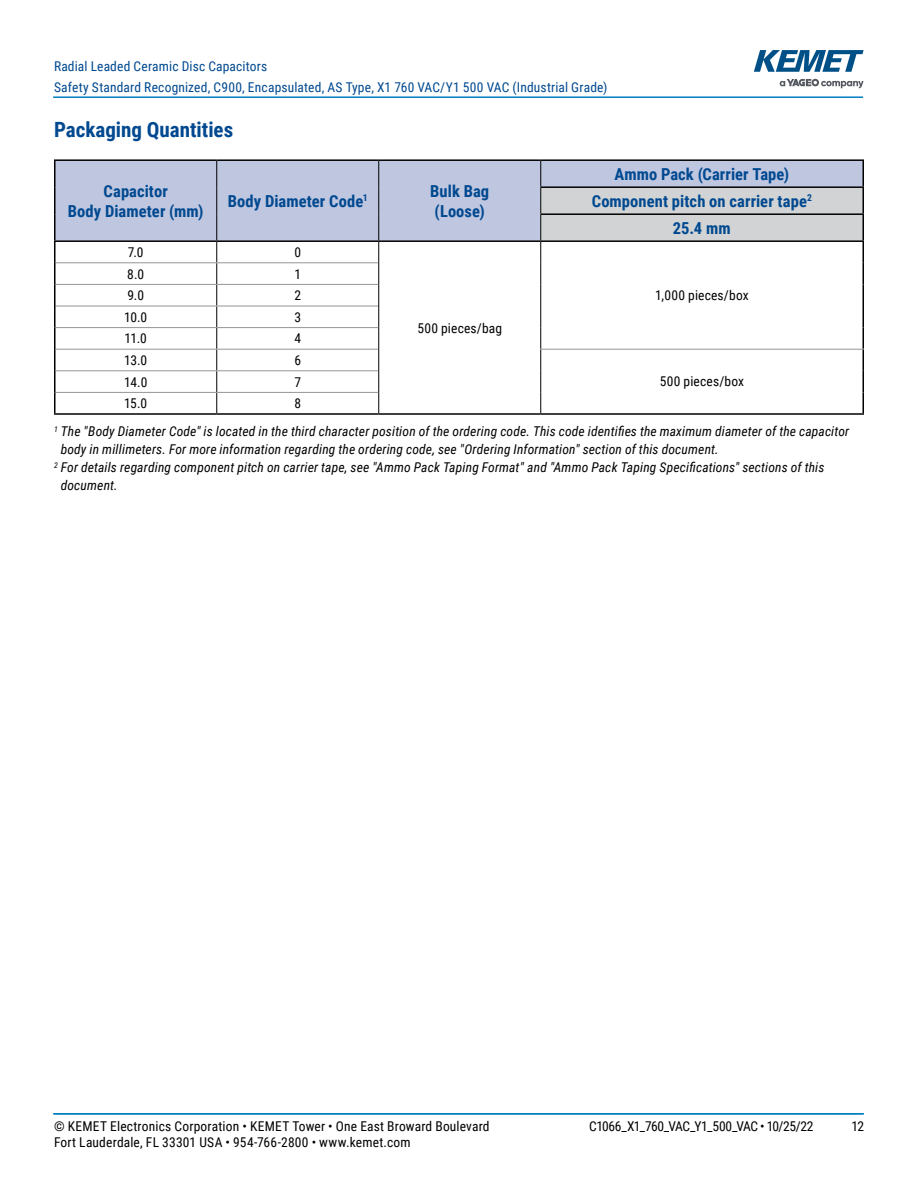
<style>
.page{position:relative;width:918px;height:1188px;background:#fff}
.page>*{position:absolute;margin:0;border:0;box-sizing:border-box;transform-origin:0 0}
.t1{font:700 21px "Roboto Condensed";color:#004990}
.t2{font:700 16.5px/19.8px "Roboto Condensed";letter-spacing:.005em;color:#004990;text-align:center}
.t3{font:italic 13.5px/27.9px "Roboto Condensed";letter-spacing:.01em;color:#000}
.t4{font:13.5px "Roboto Condensed";letter-spacing:.015em;color:#000}
.t5{font:13.5px/21px "Roboto Condensed";letter-spacing:.01em;color:#004990}
.t6{font:13.5px "Roboto Condensed";letter-spacing:-.03em;color:#000}
.s1{font-style:normal}
</style>
<div class="page">
<hr style="left:54px;top:1113px;width:810px;height:2px;background:#007dc3">
<hr style="left:53px;top:1113px;width:810px;height:2px;background:#007dc3">
<hr style="left:53px;top:96px;width:810px;height:2px;background:#007dc3">
<svg style="left:780px;top:79px;width:84px;height:9px"></svg>
<svg style="left:754px;top:50px;width:110px;height:22px"></svg>
<div style="left:56px;top:161px;width:484px;height:79px;background:#bfc6e0"></div>
<svg style="left:216px;top:161px;width:1px;height:252px"></svg>
<hr style="left:54px;top:240px;width:163px;height:2px;background:#000">
<hr style="left:217px;top:240px;width:162px;height:2px;background:#000">
<hr style="left:540px;top:186px;width:324px;height:2px;background:#000">
<hr style="left:540px;top:213px;width:324px;height:2px;background:#000">
<hr style="left:56px;top:262px;width:161px;height:1px;background:#939598">
<hr style="left:217px;top:262px;width:161px;height:1px;background:#939598">
<hr style="left:56px;top:284px;width:161px;height:1px;background:#939598">
<hr style="left:217px;top:284px;width:161px;height:1px;background:#939598">
<hr style="left:56px;top:306px;width:161px;height:1px;background:#939598">
<hr style="left:217px;top:306px;width:161px;height:1px;background:#939598">
<hr style="left:56px;top:327px;width:161px;height:1px;background:#939598">
<hr style="left:217px;top:327px;width:161px;height:1px;background:#939598">
<hr style="left:56px;top:349px;width:161px;height:1px;background:#939598">
<hr style="left:217px;top:349px;width:161px;height:1px;background:#939598">
<hr style="left:56px;top:370px;width:161px;height:1px;background:#939598">
<hr style="left:217px;top:370px;width:161px;height:1px;background:#939598">
<hr style="left:56px;top:392px;width:161px;height:1px;background:#939598">
<hr style="left:217px;top:392px;width:161px;height:1px;background:#939598">
<hr style="left:379px;top:240px;width:162px;height:2px;background:#000">
<svg style="left:378px;top:161px;width:1px;height:252px"></svg>
<hr style="left:54px;top:159px;width:163px;height:2px;background:#000">
<hr style="left:54px;top:161px;width:2px;height:26px;background:#000">
<hr style="left:217px;top:159px;width:162px;height:2px;background:#000">
<hr style="left:379px;top:159px;width:162px;height:2px;background:#000">
<hr style="left:54px;top:187px;width:2px;height:27px;background:#000">
<hr style="left:54px;top:214px;width:2px;height:26px;background:#000">
<hr style="left:541px;top:159px;width:323px;height:2px;background:#000">
<hr style="left:862px;top:161px;width:2px;height:25px;background:#000">
<hr style="left:862px;top:188px;width:2px;height:25px;background:#000">
<hr style="left:862px;top:215px;width:2px;height:25px;background:#000">
<hr style="left:54px;top:242px;width:2px;height:21px;background:#000">
<hr style="left:379px;top:413px;width:162px;height:2px;background:#000">
<hr style="left:54px;top:263px;width:2px;height:21px;background:#000">
<hr style="left:54px;top:284px;width:2px;height:22px;background:#000">
<hr style="left:54px;top:306px;width:2px;height:22px;background:#000">
<hr style="left:54px;top:328px;width:2px;height:21px;background:#000">
<hr style="left:54px;top:349px;width:2px;height:22px;background:#000">
<hr style="left:54px;top:371px;width:2px;height:21px;background:#000">
<hr style="left:54px;top:392px;width:2px;height:21px;background:#000">
<hr style="left:54px;top:413px;width:163px;height:2px;background:#000">
<hr style="left:217px;top:413px;width:162px;height:2px;background:#000">
<hr style="left:541px;top:240px;width:323px;height:2px;background:#000">
<hr style="left:862px;top:242px;width:2px;height:21px;background:#000">
<hr style="left:862px;top:263px;width:2px;height:21px;background:#000">
<hr style="left:862px;top:284px;width:2px;height:22px;background:#000">
<hr style="left:862px;top:306px;width:2px;height:22px;background:#000">
<hr style="left:862px;top:328px;width:2px;height:21px;background:#000">
<hr style="left:540px;top:349px;width:324px;height:1px;background:#939598">
<svg style="left:540px;top:161px;width:323px;height:252px"></svg>
<hr style="left:862px;top:350px;width:2px;height:21px;background:#000">
<hr style="left:862px;top:371px;width:2px;height:21px;background:#000">
<hr style="left:862px;top:392px;width:2px;height:21px;background:#000">
<hr style="left:541px;top:413px;width:323px;height:2px;background:#000">
<p class="t5" style="left:54px;top:55px;width:555px">Radial Leaded Ceramic Disc Capacitors<br>Safety Standard Recognized, C900, Encapsulated, AS Type, X1 760 VAC/Y1 500 VAC (Industrial Grade)</p>
<h1 class="t1" style="left:54px;top:115px;width:181px">Packaging Quantities</h1>
<p class="t2" style="left:68px;top:181px;width:137px">Capacitor<br>Body Diameter (mm)</p>
<p class="t2" style="left:228px;top:191px;width:141px">Body Diameter Code<sup>1</sup></p>
<p class="t2" style="left:430px;top:181px;width:60px;text-align:left">Bulk Bag (Loose)</p>
<p class="t4" style="left:128px;top:243px;width:17px">7.0</p>
<p class="t4" style="left:294px;top:243px;width:8px">0</p>
<p class="t2" style="left:592px;top:160px;width:222px;line-height:27px">Ammo Pack (Carrier Tape)<br>Component pitch on carrier tape<sup>2<br></sup>25.4 mm</p>
<p class="t4" style="left:127px;top:264px;width:18px">8.0</p>
<p class="t4" style="left:294px;top:264px;width:8px">1</p>
<p class="t4" style="left:127px;top:286px;width:18px">9.0</p>
<p class="t4" style="left:294px;top:286px;width:8px">2</p>
<p class="t4" style="left:124px;top:308px;width:25px">10.0</p>
<p class="t4" style="left:294px;top:308px;width:8px">3</p>
<p class="t4" style="left:125px;top:329px;width:24px">11.0</p>
<p class="t4" style="left:294px;top:329px;width:8px">4</p>
<p class="t4" style="left:124px;top:351px;width:24px">13.0</p>
<p class="t4" style="left:294px;top:351px;width:8px">6</p>
<p class="t4" style="left:124px;top:372px;width:25px">14.0</p>
<p class="t4" style="left:294px;top:372px;width:8px">7</p>
<p class="t4" style="left:660px;top:372px;width:86px">500 pieces/box</p>
<p class="t4" style="left:124px;top:394px;width:24px">15.0</p>
<p class="t4" style="left:655px;top:286px;width:95px">1,000 pieces/box</p>
<p class="t4" style="left:417px;top:318px;width:86px">500 pieces/bag</p>
<p class="t3" style="left:54px;top:389px;width:797px;text-indent:240px"><span class="s1">8<br></span><sup>1</sup> The "Body Diameter Code" is located in the third character position of the ordering code. This code identifies the maximum diameter of the capacitor</p>
<p class="t3" style="left:61px;top:435px;width:659px">body in millimeters. For more information regarding the ordering code, see "Ordering Information" section of this document.</p>
<p class="t3" style="left:54px;top:453px;width:772px"><sup>2</sup> For details regarding component pitch on carrier tape, see "Ammo Pack Taping Format" and "Ammo Pack Taping Specifications" sections of this</p>
<p class="t3" style="left:61px;top:471px;width:58px">document.</p>
<p class="t4" style="left:54px;top:1116px;width:437px">© KEMET Electronics Corporation • KEMET Tower • One East Broward Boulevard</p>
<p class="t6" style="left:589px;top:1116px;width:226px">C1066_X1_760_VAC_Y1_500_VAC • 10/25/22</p>
<p class="t4" style="left:852px;top:1116px;width:14px">12</p>
<p class="t4" style="left:54px;top:1133px;width:358px">Fort Lauderdale, FL 33301 USA • 954-766-2800 • www.kemet.com</p>
</div>
